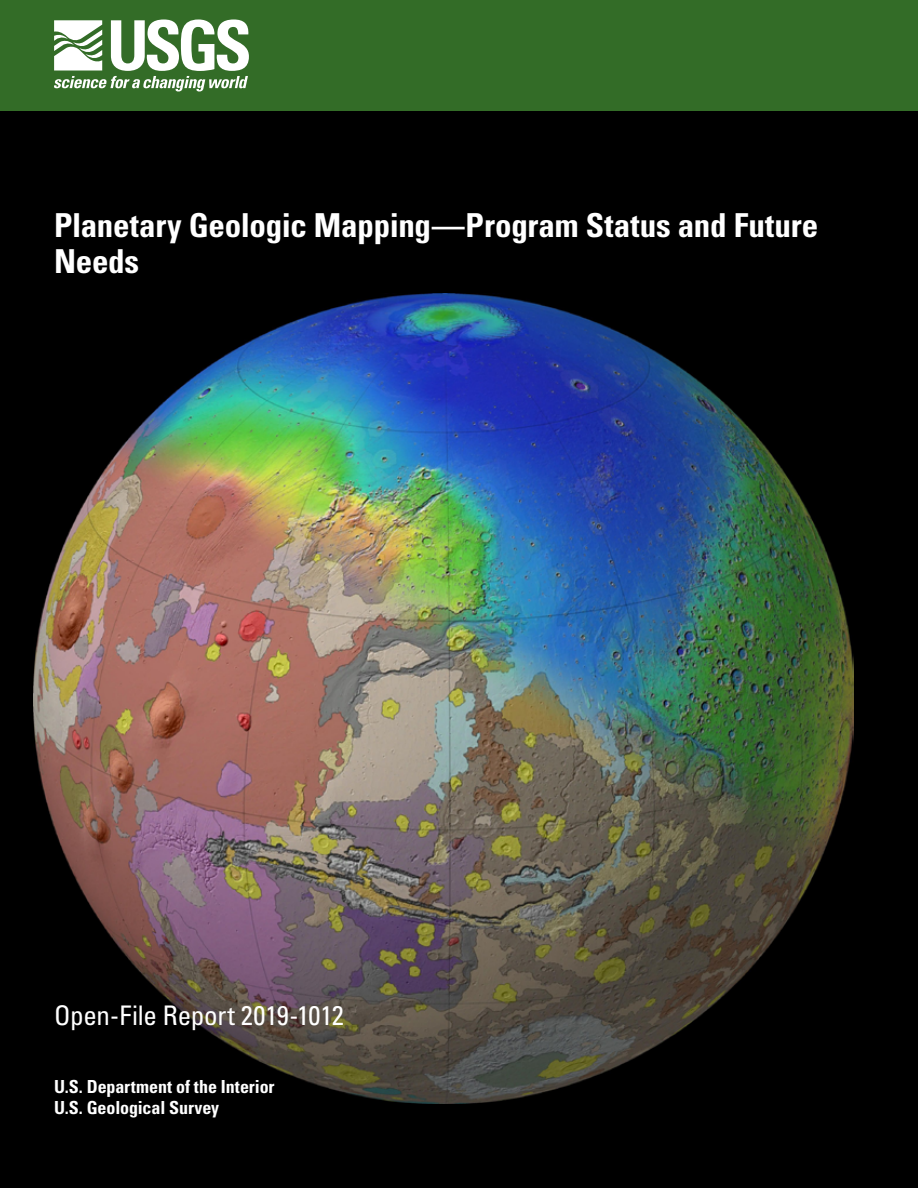
<style>
.page{position:relative;width:918px;height:1188px;background:#000}
.page>*{position:absolute;margin:0;border:0;box-sizing:border-box;transform-origin:0 0}
.t1{font:700 condensed 33px/36px "Univers";letter-spacing:-.01em;color:#fff}
.Version{font:condensed 27px "Univers";letter-spacing:-.01em;color:#fff}
.DBID{font:700 condensed 18px "Univers";letter-spacing:-.005em;color:#fff}
</style>
<div class="page">
<img style="left:33px;top:293px;width:821px;height:810px">
<div style="left:0;top:0;width:918px;height:111px;background:#336c27"></div>
<svg style="left:54px;top:20px;width:195px;height:72px"></svg>
<p class="t1" style="left:54px;top:208px;width:766px">Planetary Geologic Mapping—Program Status and Future<br>Needs</p>
<p class="Version" style="left:54px;top:998px;width:291px">Open-File Report 2019-1012</p>
<p class="DBID" style="left:54px;top:1076px;width:222px">U.S. Department of the Interior</p>
<p class="DBID" style="left:54px;top:1097px;width:167px">U.S. Geological Survey</p>
</div>
